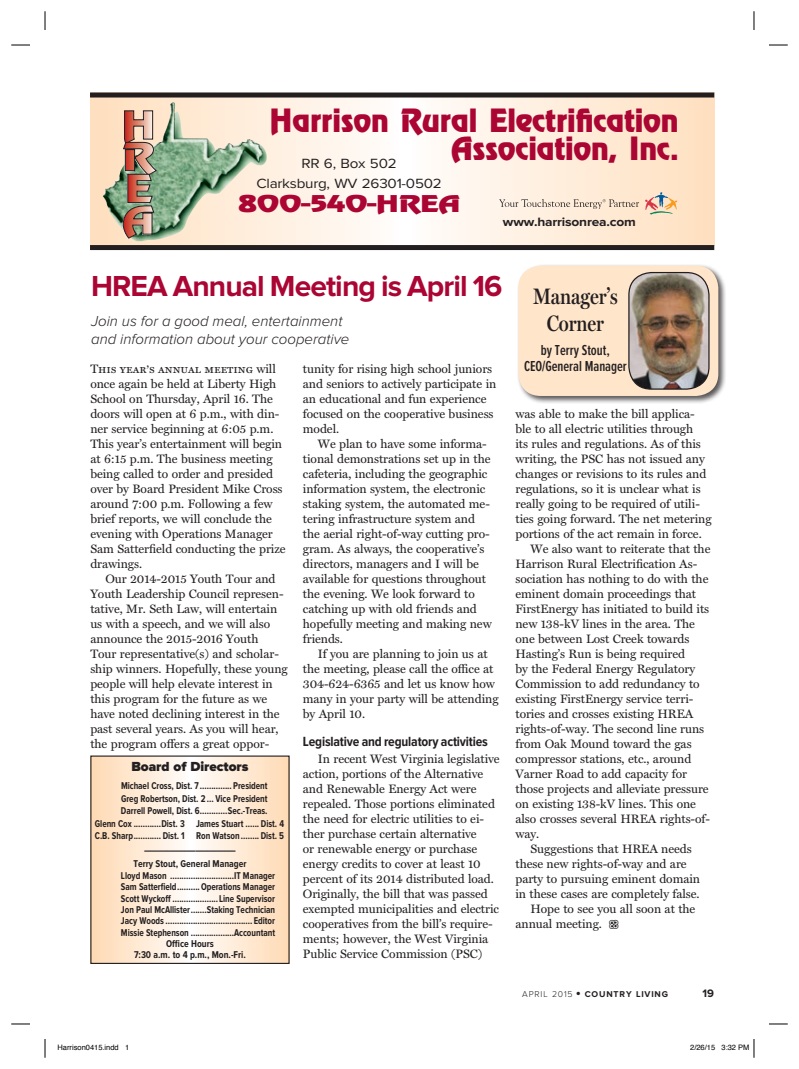
<style>
.page{position:relative;width:799px;height:1069px;background:#fff}
.page>*{position:absolute;margin:0;border:0;box-sizing:border-box;transform-origin:0 0}
.t1{font:700 30px "Proxima Nova";letter-spacing:-.03em;color:#ab0533}
.t2{font:28.75px/28.8px "Revue";letter-spacing:-.005em;color:#ab0533;text-align:right}
.t3{font:600 22.5px/27px "Miller Display";letter-spacing:-.005em;color:#231f20;text-align:center;scale:.84 1}
.t4{font:20.75px "Revue";letter-spacing:-.015em;color:#ab0533;scale:1.4 1}
.t5{font:italic 300 15px/18px "Proxima Nova";color:#231f20}
.t6{font:600 15px/16.4px "Proxima Nova Ex Cn";letter-spacing:-.005em;color:#231f20;text-align:center}
.t7{font:13.88px/19.4px "Proxima Nova";letter-spacing:-.015em;color:#231f20;text-align:center;scale:1.1 1}
.t8{font:700 13.75px "Proxima Nova Cond";letter-spacing:-.015em;color:#231f20}
.t9{font:900 13.62px "Proxima Nova";letter-spacing:-.005em;color:#231f20}
.t10{font:700 13.62px "Proxima Nova Cond";color:#231f20}
.t11{font:700 12.5px "Proxima Nova";letter-spacing:-.015em;color:#231f20;scale:1.1 1}
.t12{font:12.25px/15px "Miller Text";letter-spacing:-.005em;color:#231f20}
.t13{font:12.25px "Miller Text Roman SC";letter-spacing:-.005em;color:#231f20}
.t14{font:700 11.25px "Proxima Nova";color:#231f20}
.t15{font:700 10.25px "Proxima Nova Cond";letter-spacing:-.005em;color:#231f20;scale:.9 1}
.t16{font:700 10.25px "Proxima Nova Cond";letter-spacing:-.005em;color:#231f20;scale:.95 1}
.t17{font:700 8.75px "Proxima Nova";letter-spacing:.095em;color:#231f20}
.t18{font:7.5px "Helvetica";color:#000}
.s1{font-family:"Miller Text"}
.s2{font-weight:300}
.s3{font-weight:300;font-size:16.25px}
</style>
<div class="page">
<svg style="left:90px;top:98px;width:624px;height:147px"></svg>
<div style="left:90px;top:92px;width:624px;height:6px;background:#231f20"></div>
<div style="left:90px;top:245px;width:624px;height:5px;background:#231f20"></div>
<svg style="left:645px;top:192px;width:32px;height:23px"></svg>
<svg style="left:499px;top:199px;width:140px;height:10px"></svg>
<img style="left:102px;top:102px;width:165px;height:140px">
<img style="left:122px;top:111px;width:34px;height:128px">
<div style="left:516px;top:264px;width:211px;height:140px;background:#231f20;opacity:.75"></div>
<div style="left:518px;top:266px;width:200px;height:130px;background:#ffe5ca;border-radius:22px"></div>
<img style="left:629px;top:273px;width:80px;height:115px">
<div style="left:628px;top:272px;width:81px;height:118px;border:1px solid #231f20;border-radius:22px"></div>
<svg style="left:92px;top:757px;width:196px;height:205px"></svg>
<svg style="left:11px;top:44px;width:19px;height:2px"></svg>
<svg style="left:769px;top:44px;width:19px;height:2px"></svg>
<svg style="left:11px;top:1023px;width:19px;height:2px"></svg>
<svg style="left:769px;top:1023px;width:19px;height:2px"></svg>
<svg style="left:44px;top:11px;width:2px;height:19px"></svg>
<svg style="left:44px;top:1039px;width:2px;height:19px"></svg>
<svg style="left:753px;top:11px;width:2px;height:19px"></svg>
<svg style="left:753px;top:1039px;width:2px;height:19px"></svg>
<h2 class="t2" style="left:270px;top:105px;width:410px">Harrison Rural Electrification<br>Association, Inc.</h2>
<p class="t7" style="left:256px;top:154px;width:170px">RR 6, Box 502<br>Clarksburg, WV 26301-0502</p>
<h3 class="t4" style="left:238px;top:190px;width:161px">800-540-HREA</h3>
<p class="t11" style="left:503px;top:216px;width:122px">www.harrisonrea.com</p>
<h1 class="t1" style="left:91px;top:272px;width:413px">HREA Annual Meeting is April 16</h1>
<p class="t5" style="left:91px;top:313px;width:260px">Join us for a good meal, entertainment and information about your cooperative</p>
<p class="t13" style="left:90px;top:362px;width:187px">This year’s annual meeting <span class="s1">will</span></p>
<p class="t12" style="left:90px;top:377px;width:197px">once again be held at Liberty High<br>School on Thursday, April 16. The doors will open at 6 p.m., with din&shy;ner service beginning at 6:05 p.m.<br>This year’s entertainment will begin at 6:15 p.m. The business meeting being called to order and presided over by Board President Mike Cross around 7:00 p.m. Following a few brief reports, we will conclude the evening with Operations Manager<br>Sam Satterfield conducting the prize drawings.</p>
<p class="t12" style="left:90px;top:571px;width:199px;text-indent:15px">Our 2014-2015 Youth Tour and Youth Leadership Council represen&shy;tative, Mr. Seth Law, will entertain us with a speech, and we will also announce the 2015-2016 Youth<br>Tour representative(s) and scholar&shy;ship winners. Hopefully, these young people will help elevate interest in this program for the future as we have noted declining interest in the past several years. As you will hear, the program offers a great oppor-</p>
<p class="t9" style="left:131px;top:760px;width:119px">Board of Directors</p>
<p class="t15" style="left:121px;top:780px;width:164px">Michael Cross, Dist. 7.............. President</p>
<p class="t15" style="left:121px;top:792px;width:164px">Greg Robertson, Dist. 2... Vice President</p>
<p class="t15" style="left:121px;top:805px;width:164px">Darrell Powell, Dist. 6............Sec.-Treas.</p>
<p class="t15" style="left:95px;top:817px;width:212px">Glenn Cox ............Dist. 3 James Stuart ...... Dist. 4</p>
<p class="t15" style="left:95px;top:830px;width:212px">C.B. Sharp............ Dist. 1 Ron Watson ........ Dist. 5</p>
<p class="t10" style="left:144px;top:838px;width:93px">________________</p>
<p class="t16" style="left:133px;top:858px;width:120px">Terry Stout, General Manager</p>
<p class="t15" style="left:121px;top:870px;width:173px">Lloyd Mason ............................IT Manager</p>
<p class="t15" style="left:121px;top:881px;width:173px">Sam Satterfield..........Operations Manager</p>
<p class="t15" style="left:121px;top:892px;width:173px">Scott Wyckoff ....................Line Supervisor</p>
<p class="t15" style="left:121px;top:904px;width:173px">Jon Paul McAllister.......Staking Technician</p>
<p class="t15" style="left:121px;top:915px;width:173px">Jacy Woods ...................................... Editor</p>
<p class="t15" style="left:121px;top:926px;width:173px">Missie Stephenson ...................Accountant</p>
<p class="t16" style="left:166px;top:938px;width:52px">Office Hours</p>
<p class="t16" style="left:134px;top:949px;width:119px">7:30 a.m. to 4 p.m., Mon.-Fri.</p>
<p class="t12" style="left:303px;top:362px;width:195px">tunity for rising high school juniors and seniors to actively participate in an educational and fun experience focused on the cooperative business model.</p>
<p class="t12" style="left:303px;top:436px;width:190px;text-indent:15px">We plan to have some informa&shy;tional demonstrations set up in the cafeteria, including the geographic information system, the electronic staking system, the automated me&shy;tering infrastructure system and the aerial right-of-way cutting pro&shy;gram. As always, the cooperative’s directors, managers and I will be available for questions throughout the evening. We look forward to catching up with old friends and hopefully meeting and making new friends.</p>
<p class="t12" style="left:303px;top:646px;width:197px;text-indent:15px">If you are planning to join us at the meeting, please call the office at<br>304-624-6365 and let us know how many in your party will be attending by April 10.</p>
<p class="t8" style="left:303px;top:733px;width:186px">Legislative and regulatory activities</p>
<p class="t12" style="left:303px;top:752px;width:198px;text-indent:15px">In recent West Virginia legislative action, portions of the Alternative and Renewable Energy Act were repealed. Those portions eliminated the need for electric utilities to ei&shy;ther purchase certain alternative<br>or renewable energy or purchase energy credits to cover at least 10 percent of its 2014 distributed load.<br>Originally, the bill that was passed exempted municipalities and electric cooperatives from the bill’s require&shy;ments; however, the West Virginia Public Service Commission (PSC)</p>
<h3 class="t3" style="left:533px;top:283px;width:102px">Manager’s<br>Corner</h3>
<p class="t6" style="left:524px;top:342px;width:104px">by Terry Stout,<br>CEO/General Manager</p>
<p class="t12" style="left:515px;top:407px;width:181px">was able to make the bill applica-</p>
<p class="t12" style="left:515px;top:422px;width:179px">ble to all electric utilities through</p>
<p class="t12" style="left:515px;top:437px;width:187px">its rules and regulations. As of this</p>
<p class="t12" style="left:515px;top:452px;width:191px">writing, the PSC has not issued any</p>
<p class="t12" style="left:515px;top:466px;width:192px">changes or revisions to its rules and</p>
<p class="t12" style="left:515px;top:481px;width:187px">regulations, so it is unclear what is</p>
<p class="t12" style="left:515px;top:496px;width:186px">really going to be required of utili-</p>
<p class="t12" style="left:515px;top:512px;width:198px">ties going forward. The net metering</p>
<p class="t12" style="left:515px;top:527px;width:188px">portions of the act remain in force.</p>
<p class="t12" style="left:530px;top:542px;width:181px">We also want to reiterate that the</p>
<p class="t12" style="left:515px;top:556px;width:183px">Harrison Rural Electrification As-</p>
<p class="t12" style="left:515px;top:572px;width:194px">sociation has nothing to do with the</p>
<p class="t12" style="left:515px;top:587px;width:182px">eminent domain proceedings that</p>
<p class="t12" style="left:515px;top:602px;width:195px">FirstEnergy has initiated to build its</p>
<p class="t12" style="left:515px;top:616px;width:181px">new 138-kV lines in the area. The</p>
<p class="t12" style="left:515px;top:631px;width:175px">one between Lost Creek towards</p>
<p class="t12" style="left:515px;top:646px;width:171px">Hasting’s Run is being required</p>
<p class="t12" style="left:515px;top:661px;width:181px">by the Federal Energy Regulatory</p>
<p class="t12" style="left:515px;top:676px;width:186px">Commission to add redundancy to</p>
<p class="t12" style="left:515px;top:691px;width:180px">existing FirstEnergy service terri-</p>
<p class="t12" style="left:515px;top:707px;width:179px">tories and crosses existing HREA</p>
<p class="t12" style="left:515px;top:722px;width:190px">rights-of-way. The second line runs</p>
<p class="t12" style="left:515px;top:737px;width:178px">from Oak Mound toward the gas</p>
<p class="t12" style="left:515px;top:751px;width:177px">compressor stations, etc., around</p>
<p class="t12" style="left:515px;top:766px;width:173px">Varner Road to add capacity for</p>
<p class="t12" style="left:515px;top:781px;width:195px">those projects and alleviate pressure</p>
<p class="t12" style="left:515px;top:796px;width:182px">on existing 138-kV lines. This one</p>
<p class="t12" style="left:515px;top:811px;width:196px">also crosses several HREA rights-of-</p>
<p class="t12" style="left:515px;top:826px;width:25px">way.</p>
<p class="t12" style="left:530px;top:841px;width:163px">Suggestions that HREA needs</p>
<p class="t12" style="left:515px;top:856px;width:173px">these new rights-of-way and are</p>
<p class="t12" style="left:515px;top:871px;width:186px">party to pursuing eminent domain</p>
<p class="t12" style="left:515px;top:886px;width:186px">in these cases are completely false.</p>
<p class="t12" style="left:530px;top:901px;width:166px">Hope to see you all soon at the</p>
<p class="t12" style="left:515px;top:916px;width:88px">annual meeting.</p>
<p class="t17" style="left:522px;top:990px;width:147px"><span class="s2">APRIL 2015</span> <span class="s3">•</span> COUNTRY LIVING</p>
<p class="t14" style="left:702px;top:988px;width:13px">19</p>
<p class="t18" style="left:58px;top:1042px;width:73px">Harrison0415.indd 1</p>
<p class="t18" style="left:690px;top:1042px;width:61px">2/26/15 3:32 PM</p>
</div>
